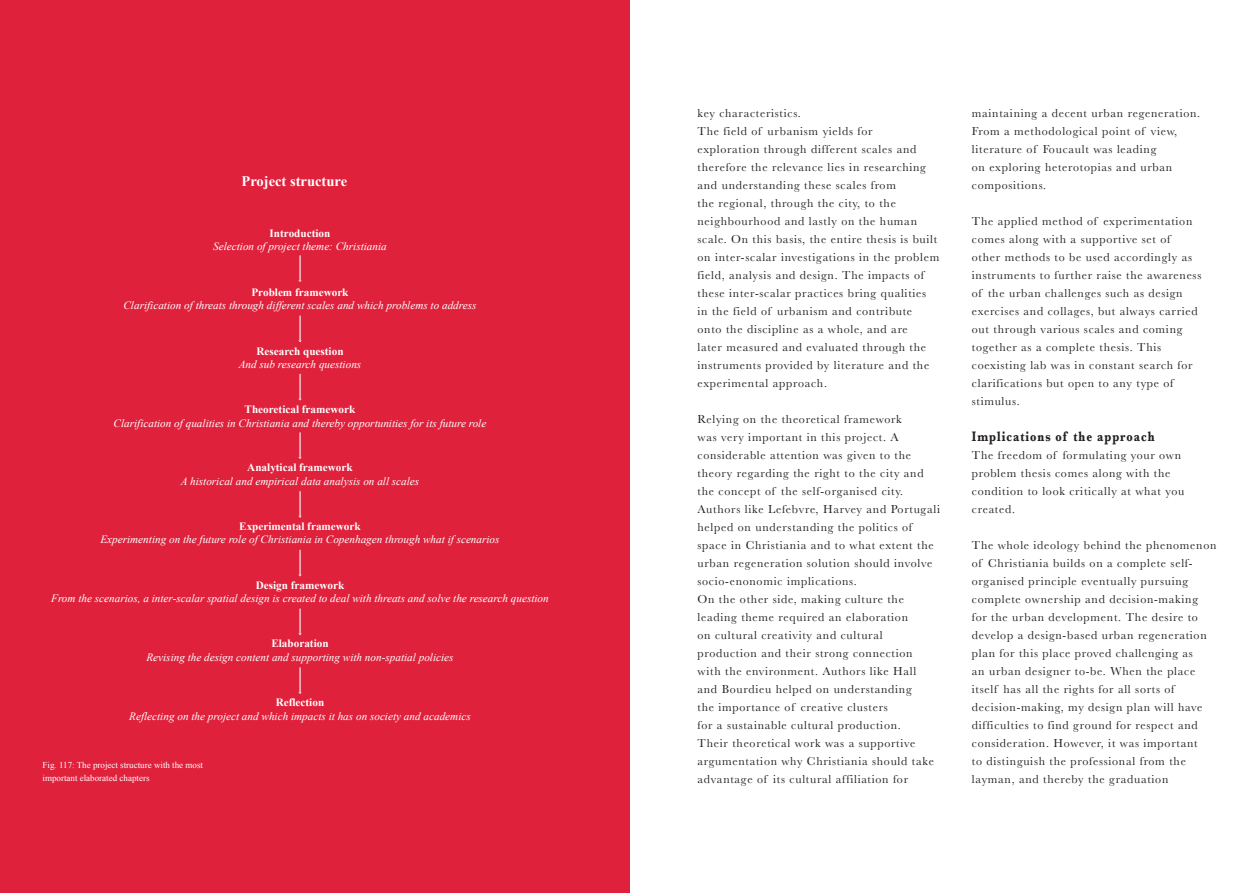
<style>
.page{position:relative;width:1259px;height:893px;background:#fff}
.page>*{position:absolute;margin:0;border:0;box-sizing:border-box;transform-origin:0 0}
.t1{font:700 14.55px "Times New Roman";color:#fff}
.t2{font:700 14.25px "Baskerville";letter-spacing:.09em;color:#231f20;scale:.79 1}
.t3{font:12px/18px "Baskerville";letter-spacing:.06em;color:#231f20}
.t4{font:italic 11.25px/13.5px "Times New Roman";color:#fff;text-align:center}
.t5{font:9px/13.5px "Times New Roman";color:#fff}
.s1{font-weight:700;font-style:normal}
</style>
<div class="page">
<div style="left:0;top:0;width:629px;height:893px;background:#e0213c"></div>
<svg style="left:298px;top:255px;width:4px;height:27px"></svg>
<svg style="left:298px;top:316px;width:4px;height:26px"></svg>
<svg style="left:298px;top:374px;width:4px;height:26px"></svg>
<svg style="left:298px;top:432px;width:4px;height:27px"></svg>
<svg style="left:298px;top:491px;width:4px;height:27px"></svg>
<svg style="left:298px;top:550px;width:4px;height:26px"></svg>
<svg style="left:298px;top:609px;width:4px;height:26px"></svg>
<svg style="left:298px;top:667px;width:4px;height:27px"></svg>
<p class="t1" style="left:241px;top:171px;width:107px">Project structure</p>
<p class="t4" style="left:213px;top:226px;width:175px"><span class="s1">Introduction<br></span>Selection of project theme: Christiania</p>
<p class="t4" style="left:123px;top:285px;width:354px"><span class="s1">Problem framework<br></span>Clarification of threats through different scales and which problems to address</p>
<p class="t4" style="left:239px;top:344px;width:124px"><span class="s1">Research question<br></span>And sub research questions</p>
<p class="t4" style="left:114px;top:403px;width:374px"><span class="s1">Theoretical framework<br></span>Clarification of qualities in Christiania and thereby opportunities for its future role</p>
<p class="t4" style="left:181px;top:460px;width:240px"><span class="s1">Analytical framework<br></span>A historical and empirical data analysis on all scales</p>
<p class="t4" style="left:100px;top:519px;width:401px"><span class="s1">Experimental framework<br></span>Experimenting on the future role of Christiania in Copenhagen through what if scenarios</p>
<p class="t4" style="left:51px;top:578px;width:499px"><span class="s1">Design framework<br></span>From the scenarios, a inter-scalar spatial design is created to deal with threats and solve the research question</p>
<p class="t4" style="left:146px;top:637px;width:309px"><span class="s1">Elaboration<br></span>Revising the design content and supporting with non-spatial policies</p>
<p class="t4" style="left:129px;top:695px;width:343px"><span class="s1">Reflection<br></span>Reflecting on the project and which impacts it has on society and academics</p>
<p class="t5" style="left:43px;top:758px;width:162px">Fig. 117: The project structure with the most important elaborated chapters</p>
<p class="t3" style="left:697px;top:104px;width:105px">key characteristics.</p>
<p class="t3" style="left:697px;top:122px;width:243px">The field of urbanism yields for<br>exploration through different scales and therefore the relevance lies in researching and understanding these scales from<br>the regional, through the city, to the neighbourhood and lastly on the human scale. On this basis, the entire thesis is built on inter-scalar investigations in the problem field, analysis and design. The impacts of these inter-scalar practices bring qualities in the field of urbanism and contribute<br>onto the discipline as a whole, and are<br>later measured and evaluated through the instruments provided by literature and the experimental approach.</p>
<p class="t3" style="left:697px;top:410px;width:244px">Relying on the theoretical framework<br>was very important in this project. A considerable attention was given to the theory regarding the right to the city and the concept of the self-organised city.<br>Authors like Lefebvre, Harvey and Portugali helped on understanding the politics of space in Christiania and to what extent the urban regeneration solution should involve socio-enonomic implications.</p>
<p class="t3" style="left:697px;top:590px;width:238px">On the other side, making culture the leading theme required an elaboration<br>on cultural creativity and cultural production and their strong connection with the environment. Authors like Hall and Bourdieu helped on understanding<br>the importance of creative clusters<br>for a sustainable cultural production.<br>Their theoretical work was a supportive argumentation why Christiania should take advantage of its cultural affiliation for</p>
<p class="t3" style="left:972px;top:104px;width:230px">maintaining a decent urban regeneration.<br>From a methodological point of view, literature of Foucault was leading<br>on exploring heterotopias and urban compositions.</p>
<p class="t3" style="left:972px;top:212px;width:231px">The applied method of experimentation comes along with a supportive set of other methods to be used accordingly as instruments to further raise the awareness of the urban challenges such as design exercises and collages, but always carried out through various scales and coming together as a complete thesis. This coexisting lab was in constant search for clarifications but open to any type of stimulus.</p>
<p class="t2" style="left:972px;top:426px;width:233px">Implications of the approach</p>
<p class="t3" style="left:972px;top:446px;width:214px">The freedom of formulating your own problem thesis comes along with the condition to look critically at what you created.</p>
<p class="t3" style="left:972px;top:536px;width:246px">The whole ideology behind the phenomenon of Christiania builds on a complete self&shy;organised principle eventually pursuing complete ownership and decision-making<br>for the urban development. The desire to develop a design-based urban regeneration plan for this place proved challenging as<br>an urban designer to-be. When the place itself has all the rights for all sorts of decision-making, my design plan will have difficulties to find ground for respect and consideration. However, it was important<br>to distinguish the professional from the layman, and thereby the graduation</p>
</div>
